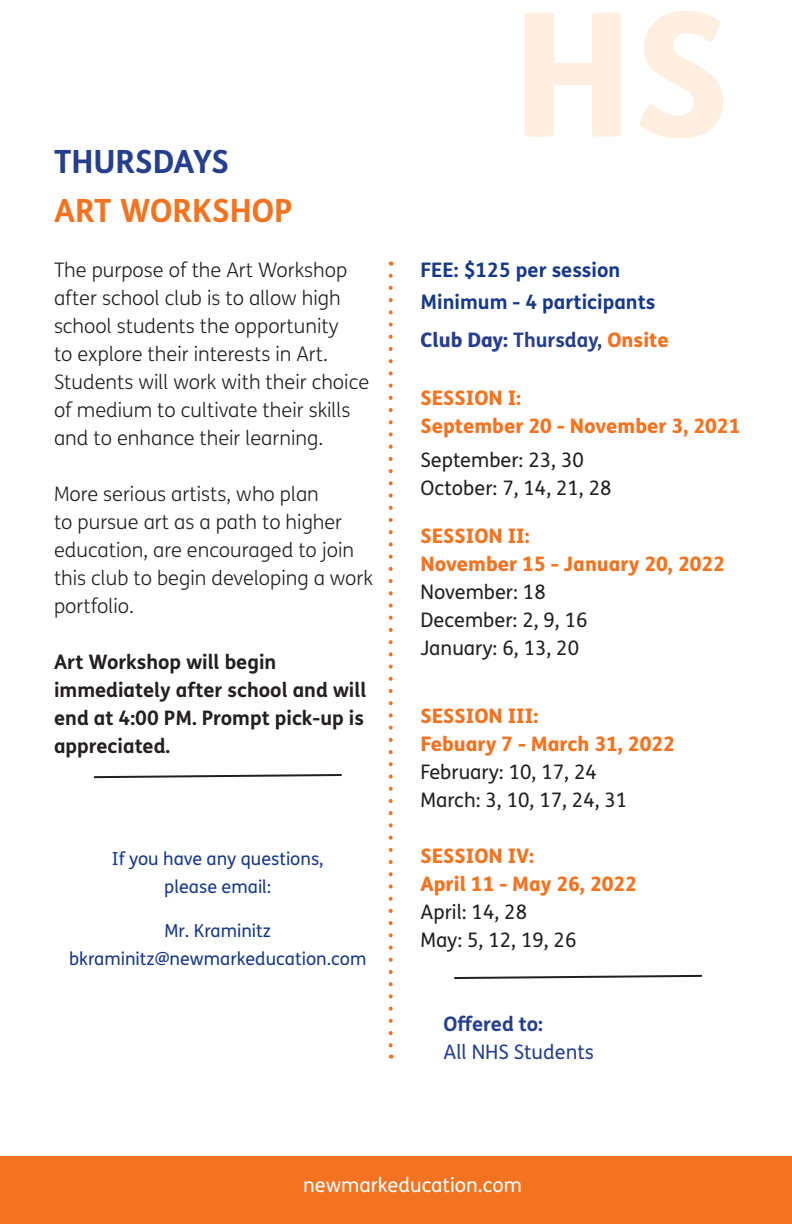
<style>
.page{position:relative;width:792px;height:1224px;background:#fff}
.page>*{position:absolute;margin:0;border:0;box-sizing:border-box;transform-origin:0 0}
.t1{font:800 173px "FS Me Pro";color:#feefe1}
.Club_Head{font:700 32px "FS Me Pro";color:#f47321}
.t2{font:700 32px "FS Me Pro";color:#253f8e}
.Club_Description{font:300 20px/28px "FS Me Pro";color:#231f20}
.Session_Date{font:20px/28px "FS Me Pro";color:#231f20}
.Contact_Info{font:700 20px/28px "FS Me Pro";color:#231f20}
.Session_Date-2{font:800 20px "FS Me Pro";color:#f47321}
.Session_Head{font:800 20px "FS Me Pro";color:#f47321}
.Session_Head-2{font:700 20px "FS Me Pro";color:#153889}
.Session_Head-3{font:20px/28px "FS Me Pro";color:#231f20}
.Session_Head-4{font:700 20px "FS Me Pro";color:#253f8e}
.t3{font:20px "FS Me Pro";color:#fff}
.Session_Date-3{font:20px "FS Me Pro";color:#253f8e}
.Session_Date-4{font:700 20px "FS Me Pro";color:#253f8e}
.Contact_Info-2{font:18px/28px "FS Me Pro";color:#153889;text-align:center}
.s1{font-weight:800}
.s2{font-weight:800;color:#f47321}
</style>
<div class="page">
<svg style="left:389px;top:276px;width:4px;height:783px"></svg>
<div style="left:0;top:1156px;width:792px;height:68px;background:#f47321"></div>
<svg style="left:454px;top:974px;width:248px;height:5px"></svg>
<svg style="left:93px;top:774px;width:249px;height:5px"></svg>
<p class="t2" style="left:54px;top:137px;width:177px">THURSDAYS</p>
<p class="Club_Head" style="left:54px;top:186px;width:240px">ART WORKSHOP</p>
<p class="Club_Description" style="left:54px;top:255px;width:317px">The purpose of the Art Workshop after school club is to allow high school students the opportunity<br>to explore their interests in Art.<br>Students will work with their choice of medium to cultivate their skills and to enhance their learning.</p>
<p class="Club_Description" style="left:54px;top:479px;width:321px">More serious artists, who plan<br>to pursue art as a path to higher education, are encouraged to join this club to begin developing a work portfolio.</p>
<p class="Contact_Info" style="left:54px;top:646px;width:314px">Art Workshop will begin immediately after school and will end at 4:00 PM. Prompt pick-up is appreciated.</p>
<p class="Contact_Info-2" style="left:112px;top:844px;width:213px">If you have any questions, please email:</p>
<p class="Contact_Info-2" style="left:164px;top:916px;width:108px">Mr. Kraminitz</p>
<p class="Contact_Info-2" style="left:69px;top:944px;width:299px">bkraminitz@newmarkeducation.com</p>
<p class="t1" style="left:513px;top:-62px;width:220px">HS</p>
<p class="Session_Head-2" style="left:420px;top:254px;width:201px">FEE: $125 per session</p>
<p class="Session_Head-2" style="left:420px;top:286px;width:236px">Minimum - 4 participants</p>
<p class="Session_Head-4" style="left:420px;top:324px;width:250px"><span class="s1">Club Day:</span> Thursday, <span class="s2">Onsite</span></p>
<p class="Session_Head" style="left:420px;top:382px;width:102px">SESSION I:</p>
<p class="Session_Head" style="left:420px;top:410px;width:321px">September 20 - November 3, 2021</p>
<p class="Session_Head-3" style="left:420px;top:445px;width:193px">September: 23, 30<br>October: 7, 14, 21, 28</p>
<p class="Session_Date-2" style="left:420px;top:520px;width:111px">SESSION II:</p>
<p class="Session_Head" style="left:420px;top:548px;width:306px">November 15 - January 20, 2022</p>
<p class="Session_Date" style="left:420px;top:577px;width:127px">November: 18</p>
<p class="Session_Date" style="left:420px;top:605px;width:169px">December: 2, 9, 16<br>January: 6, 13, 20</p>
<p class="Session_Date-2" style="left:420px;top:700px;width:119px">SESSION III:</p>
<p class="Session_Date-2" style="left:420px;top:728px;width:256px">Febuary 7 - March 31, 2022</p>
<p class="Session_Date" style="left:420px;top:757px;width:208px">February: 10, 17, 24<br>March: 3, 10, 17, 24, 31</p>
<p class="Session_Date-2" style="left:420px;top:840px;width:115px">SESSION IV:</p>
<p class="Session_Date-2" style="left:420px;top:868px;width:218px">April 11 - May 26, 2022</p>
<p class="Session_Date" style="left:420px;top:897px;width:157px">April: 14, 28<br>May: 5, 12, 19, 26</p>
<p class="Session_Date-4" style="left:444px;top:1008px;width:101px">Offered to:</p>
<p class="Session_Date-3" style="left:443px;top:1038px;width:152px">All NHS Students</p>
<p class="t3" style="left:303px;top:1171px;width:220px">newmarkeducation.com</p>
</div>
